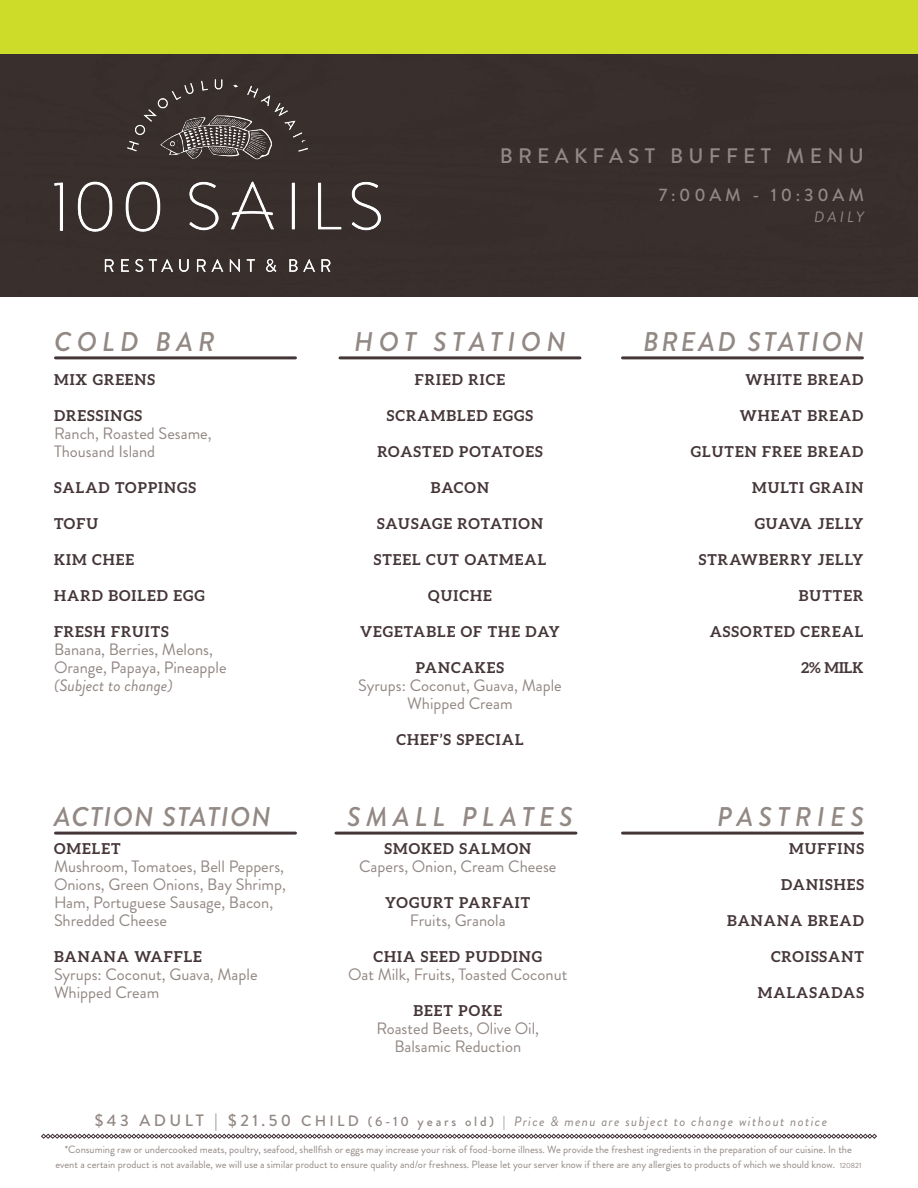
<style>
.page{position:relative;width:918px;height:1188px;background:#fff}
.page>*{position:absolute;margin:0;border:0;box-sizing:border-box;transform-origin:0 0}
.t1{font:italic 500 27px "Brandon Grotesque";letter-spacing:.185em;color:#928884}
.t2{font:italic 500 27px "Brandon Grotesque";letter-spacing:.05em;color:#928884}
.t3{font:italic 500 27px "Brandon Grotesque";letter-spacing:.1em;color:#928884}
.t4{font:500 21px "Brandon Grotesque";letter-spacing:.25em;color:#928884}
.t5{font:500 18px "Brandon Grotesque";letter-spacing:.21em;color:#928884}
.t6{font:16.5px/18px "Brandon Grotesque";color:#928884}
.t7{font:italic 16.5px "Brandon Grotesque";color:#928884}
.t8{font:700 15px "Aleo";letter-spacing:.07em;color:#453638}
.t9{font:700 15px "Aleo";letter-spacing:.05em;color:#453638}
.t10{font:italic 15px "Brandon Grotesque";letter-spacing:.21em;color:#928884}
.t11{font:italic 13.5px "Brandon Grotesque";letter-spacing:.1em;color:#928884}
.t12{font:10.5px/15px "Brandon Grotesque";color:#928884;text-align:center}
.s1{font-weight:500;font-style:normal;font-size:16.5px}
.s2{font-weight:500;font-style:normal;font-size:15px}
.s3{font-weight:500;font-style:normal}
.s4{font-size:7.5px}
</style>
<div class="page">
<div style="left:0;top:54px;width:918px;height:243px;background:#392f2d"></div>
<hr style="left:622px;top:832px;width:240px;height:3px;background:#453638">
<hr style="left:622px;top:356px;width:240px;height:3px;background:#453638">
<hr style="left:56px;top:832px;width:240px;height:3px;background:#453638">
<hr style="left:336px;top:832px;width:240px;height:3px;background:#453638">
<hr style="left:56px;top:356px;width:240px;height:3px;background:#453638">
<hr style="left:340px;top:356px;width:240px;height:3px;background:#453638">
<svg style="left:41px;top:1134px;width:836px;height:5px"></svg>
<div style="left:0;top:0;width:918px;height:54px;background:#cddc28"></div>
<img style="left:54px;top:79px;width:327px;height:192px">
<p class="t1" style="left:54px;top:323px;width:162px">COLD BAR</p>
<p class="t8" style="left:54px;top:371px;width:103px">MIX GREENS</p>
<p class="t8" style="left:54px;top:407px;width:90px">DRESSINGS</p>
<p class="t6" style="left:54px;top:424px;width:159px">Ranch, Roasted Sesame,</p>
<p class="t6" style="left:54px;top:442px;width:103px">Thousand Island</p>
<p class="t8" style="left:54px;top:479px;width:143px">SALAD TOPPINGS</p>
<p class="t8" style="left:54px;top:515px;width:46px">TOFU</p>
<p class="t8" style="left:54px;top:551px;width:82px">KIM CHEE</p>
<p class="t8" style="left:54px;top:587px;width:152px">HARD BOILED EGG</p>
<p class="t8" style="left:54px;top:623px;width:116px">FRESH FRUITS</p>
<p class="t6" style="left:54px;top:640px;width:160px">Banana, Berries, Melons,</p>
<p class="t6" style="left:54px;top:658px;width:174px">Orange, Papaya, Pineapple</p>
<p class="t7" style="left:54px;top:674px;width:120px">(Subject to change)</p>
<p class="t2" style="left:54px;top:798px;width:218px">ACTION STATION</p>
<p class="t8" style="left:54px;top:840px;width:68px">OMELET</p>
<p class="t6" style="left:54px;top:858px;width:233px">Mushroom, Tomatoes, Bell Peppers,<br>Onions, Green Onions, Bay Shrimp,<br>Ham, Portuguese Sausage, Bacon,<br>Shredded Cheese</p>
<p class="t8" style="left:54px;top:948px;width:149px">BANANA WAFFLE</p>
<p class="t6" style="left:54px;top:966px;width:205px">Syrups: Coconut, Guava, Maple</p>
<p class="t6" style="left:54px;top:984px;width:107px">Whipped Cream</p>
<p class="t4" style="left:500px;top:141px;width:366px">BREAKFAST BUFFET MENU</p>
<p class="t5" style="left:659px;top:183px;width:207px">7:00AM - 10:30AM</p>
<p class="t10" style="left:814px;top:207px;width:51px">DAILY</p>
<p class="t1" style="left:354px;top:323px;width:213px">HOT STATION</p>
<p class="t8" style="left:415px;top:371px;width:92px">FRIED RICE</p>
<p class="t8" style="left:387px;top:407px;width:148px">SCRAMBLED EGGS</p>
<p class="t8" style="left:377px;top:443px;width:167px">ROASTED POTATOES</p>
<p class="t8" style="left:431px;top:479px;width:60px">BACON</p>
<p class="t8" style="left:377px;top:515px;width:167px">SAUSAGE ROTATION</p>
<p class="t8" style="left:374px;top:551px;width:174px">STEEL CUT OATMEAL</p>
<p class="t8" style="left:428px;top:587px;width:65px">QUICHE</p>
<p class="t8" style="left:360px;top:623px;width:201px">VEGETABLE OF THE DAY</p>
<p class="t8" style="left:416px;top:659px;width:90px">PANCAKES</p>
<p class="t6" style="left:358px;top:676px;width:205px">Syrups: Coconut, Guava, Maple</p>
<p class="t6" style="left:407px;top:694px;width:107px">Whipped Cream</p>
<p class="t8" style="left:396px;top:731px;width:129px">CHEF’S SPECIAL</p>
<p class="t1" style="left:347px;top:798px;width:227px">SMALL PLATES</p>
<p class="t8" style="left:384px;top:840px;width:148px">SMOKED SALMON</p>
<p class="t6" style="left:359px;top:858px;width:199px">Capers, Onion, Cream Cheese</p>
<p class="t8" style="left:385px;top:894px;width:147px">YOGURT PARFAIT</p>
<p class="t6" style="left:410px;top:912px;width:97px">Fruits, Granola</p>
<p class="t8" style="left:374px;top:948px;width:170px">CHIA SEED PUDDING</p>
<p class="t6" style="left:348px;top:966px;width:221px">Oat Milk, Fruits, Toasted Coconut</p>
<p class="t8" style="left:413px;top:1002px;width:90px">BEET POKE</p>
<p class="t6" style="left:376px;top:1020px;width:164px">Roasted Beets, Olive Oil,</p>
<p class="t6" style="left:394px;top:1038px;width:128px">Balsamic Reduction</p>
<p class="t3" style="left:643px;top:323px;width:222px">BREAD STATION</p>
<p class="t8" style="left:746px;top:371px;width:119px">WHITE BREAD</p>
<p class="t8" style="left:740px;top:407px;width:125px">WHEAT BREAD</p>
<p class="t8" style="left:691px;top:443px;width:174px">GLUTEN FREE BREAD</p>
<p class="t8" style="left:752px;top:479px;width:113px">MULTI GRAIN</p>
<p class="t9" style="left:755px;top:515px;width:110px">GUAVA JELLY</p>
<p class="t8" style="left:699px;top:551px;width:166px">STRAWBERRY JELLY</p>
<p class="t8" style="left:799px;top:587px;width:66px">BUTTER</p>
<p class="t8" style="left:710px;top:623px;width:155px">ASSORTED CEREAL</p>
<p class="t8" style="left:801px;top:659px;width:64px">2% MILK</p>
<p class="t1" style="left:717px;top:798px;width:148px">PASTRIES</p>
<p class="t8" style="left:789px;top:840px;width:76px">MUFFINS</p>
<p class="t8" style="left:781px;top:876px;width:84px">DANISHES</p>
<p class="t8" style="left:727px;top:912px;width:138px">BANANA BREAD</p>
<p class="t8" style="left:771px;top:948px;width:94px">CROISSANT</p>
<p class="t8" style="left:758px;top:984px;width:108px">MALASADAS</p>
<p class="t11" style="left:95px;top:1112px;width:734px"><span class="s1">$43 ADULT | $21.50</span> <span class="s2">CHILD</span> <span class="s3">(6-10 years old) |</span> Price &amp; menu are subject to change without notice</p>
<p class="t12" style="left:55px;top:1142px;width:808px">*Consuming raw or undercooked meats, poultry, seafood, shellfish or eggs may increase your risk of food-borne illness. We provide the freshest ingredients in the preparation of our cuisine. In the event a certain product is not available, we will use a similar product to ensure quality and/or freshness. Please let your server know if there are any allergies to products of which we should know. <span class="s4">120821</span></p>
</div>
